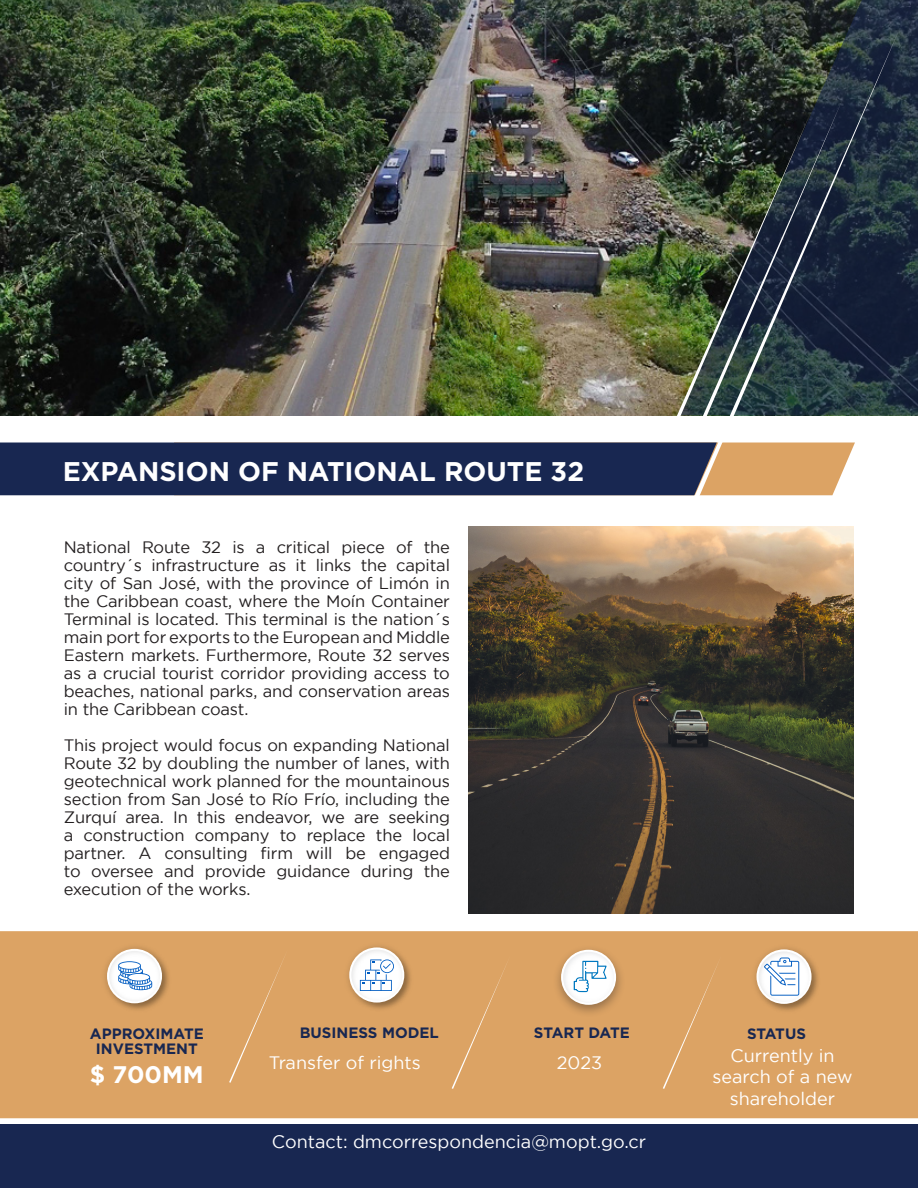
<style>
.page{position:relative;width:918px;height:1188px;background:#fff}
.page>*{position:absolute;margin:0;border:0;box-sizing:border-box;transform-origin:0 0}
.t1{font:700 27px "Gotham";color:#fff}
.t2{font:700 24px "Gotham";color:#fff}
.t3{font:18px/21.6px "Gotham";color:#fff;text-align:center}
.t4{font:16.5px/18px "Gotham";letter-spacing:-.01em;color:#231f20;text-align:justify}
.t5{font:700 15px/15px "Gotham";color:#182751;text-align:center}
</style>
<div class="page">
<img style="left:0;top:0;width:678px;height:416px">
<svg style="left:678px;top:0;width:240px;height:416px;background:#28343b"></svg>
<img style="left:629px;top:111px;width:182px;height:416px">
<div style="left:0;top:931px;width:918px;height:187px;background:#dca364"></div>
<div style="left:0;top:1124px;width:918px;height:64px;background:#182751"></div>
<div style="left:0;top:443px;width:684px;height:52px;background:#182751"></div>
<img style="left:684px;top:27px;width:216px;height:494px">
<img style="left:340px;top:939px;width:76px;height:75px">
<div style="left:349px;top:947px;width:55px;height:56px;border:2px solid #fff;border-radius:50%"></div>
<svg style="left:360px;top:959px;width:34px;height:32px"></svg>
<img style="left:748px;top:941px;width:75px;height:74px">
<div style="left:757px;top:949px;width:55px;height:55px;border:2px solid #fff;border-radius:50%"></div>
<svg style="left:764px;top:958px;width:35px;height:38px"></svg>
<img style="left:99px;top:940px;width:74px;height:75px">
<div style="left:107px;top:949px;width:55px;height:54px;border:2px solid #fff;border-radius:50%"></div>
<div style="left:229px;top:949px;width:59px;height:134px;background:#dca364"></div>
<div style="left:663px;top:955px;width:59px;height:134px;background:#dca364"></div>
<div style="left:452px;top:955px;width:59px;height:134px;background:#dca364"></div>
<div style="left:552px;top:945px;width:74px;height:73px;background:#231f20;opacity:.4"></div>
<svg style="left:561px;top:950px;width:55px;height:55px"></svg>
<img style="left:468px;top:527px;width:385px;height:387px">
<h1 class="t1" style="left:63px;top:456px;width:523px">EXPANSION OF NATIONAL ROUTE 32</h1>
<p class="t4" style="left:64px;top:538px;width:388px">National Route 32 is a critical piece of the country´s infrastructure as it links the capital city of San José, with the province of Limón in the Caribbean coast, where the Moín Container Terminal is located. This terminal is the nation´s main port for exports to the European and Middle Eastern markets. Furthermore, Route 32 serves as a crucial tourist corridor providing access to beaches, national parks, and conservation areas in the Caribbean coast.</p>
<p class="t4" style="left:64px;top:736px;width:388px">This project would focus on expanding National Route 32 by doubling the number of lanes, with geotechnical work planned for the mountainous section from San José to Río Frío, including the Zurquí area. In this endeavor, we are seeking a construction company to replace the local partner. A consulting firm will be engaged to oversee and provide guidance during the execution of the works.</p>
<p class="t5" style="left:90px;top:1026px;width:116px">APPROXIMATE<br>INVESTMENT</p>
<h2 class="t2" style="left:90px;top:1060px;width:115px">$ 700MM</h2>
<p class="t5" style="left:300px;top:1025px;width:141px">BUSINESS MODEL</p>
<p class="t5" style="left:534px;top:1025px;width:97px">START DATE</p>
<p class="t5" style="left:747px;top:1026px;width:60px">STATUS</p>
<p class="t3" style="left:269px;top:1052px;width:154px">Transfer of rights</p>
<p class="t3" style="left:557px;top:1052px;width:47px">2023</p>
<p class="t3" style="left:713px;top:1044px;width:141px">Currently in search of a new shareholder</p>
<p class="t3" style="left:272px;top:1130px;width:376px">Contact: dmcorrespondencia@mopt.go.cr</p>
</div>
